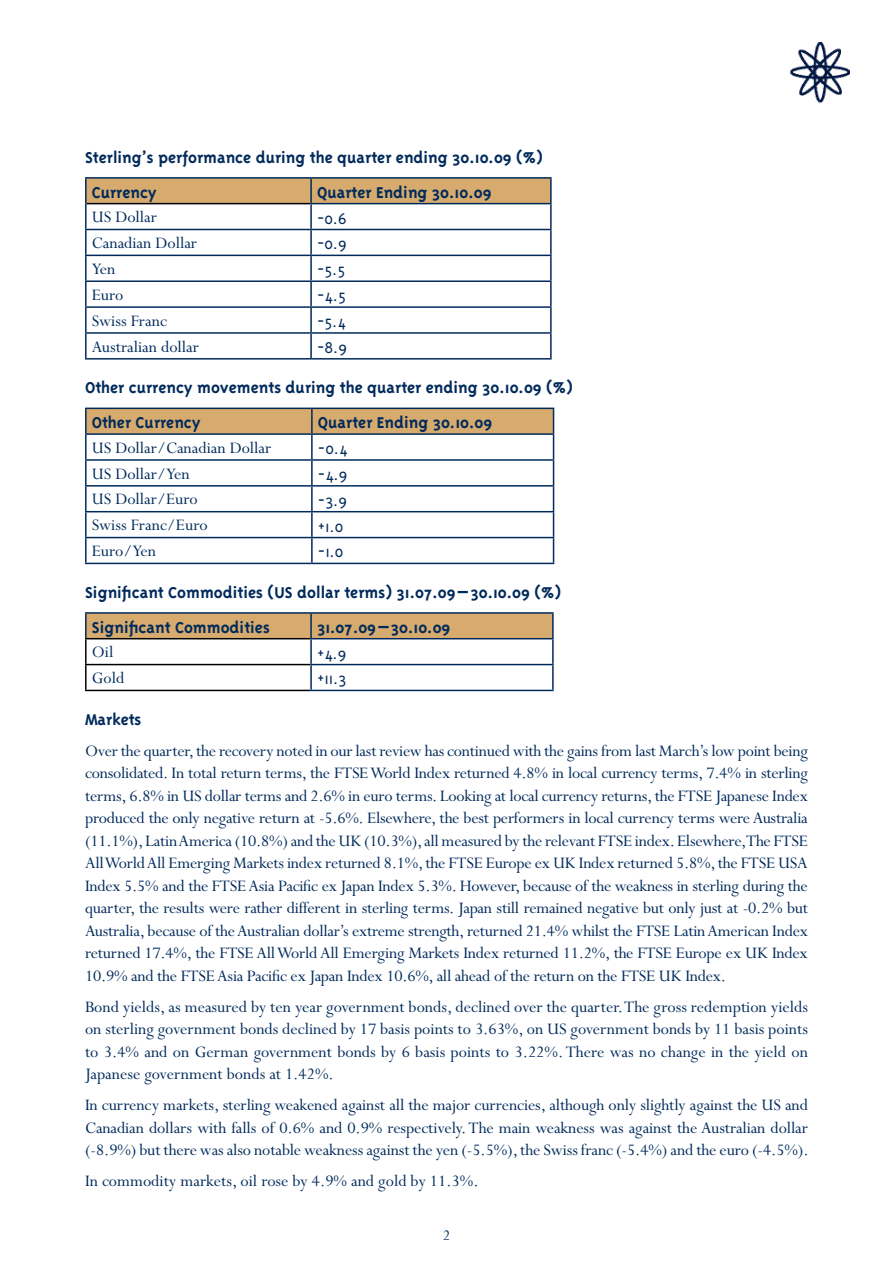
<style>
.page{position:relative;width:893px;height:1263px;background:#fff}
.page>*{position:absolute;margin:0;border:0;box-sizing:border-box;transform-origin:0 0}
.t1{font:18px/22.5px "Perpetua";color:#002a5b;text-align:justify}
.t2{font:700 18px/35px "Triplex";color:#002a5b}
.t3{font:300 18px "Triplex";color:#002a5b}
.t4{font:16.5px "Perpetua";color:#002a5b}
</style>
<div class="page">
<img style="left:790px;top:43px;width:59px;height:61px">
<div style="left:87px;top:179px;width:463px;height:24px;background:#d7ab6e"></div>
<hr style="left:87px;top:203px;width:223px;height:1px;background:#000">
<hr style="left:85px;top:229px;width:226px;height:1px;background:#002a5b">
<hr style="left:311px;top:229px;width:241px;height:1px;background:#002a5b">
<hr style="left:85px;top:255px;width:226px;height:1px;background:#002a5b">
<hr style="left:311px;top:255px;width:241px;height:1px;background:#002a5b">
<hr style="left:85px;top:280px;width:226px;height:2px;background:#002a5b">
<hr style="left:311px;top:280px;width:241px;height:2px;background:#002a5b">
<hr style="left:85px;top:306px;width:226px;height:2px;background:#002a5b">
<hr style="left:311px;top:306px;width:241px;height:2px;background:#002a5b">
<hr style="left:85px;top:332px;width:226px;height:2px;background:#002a5b">
<hr style="left:311px;top:332px;width:241px;height:2px;background:#002a5b">
<hr style="left:85px;top:204px;width:2px;height:25px;background:#002a5b">
<hr style="left:310px;top:203px;width:242px;height:1px;background:#002a5b">
<hr style="left:310px;top:204px;width:2px;height:25px;background:#002a5b">
<hr style="left:550px;top:204px;width:2px;height:25px;background:#002a5b">
<hr style="left:85px;top:230px;width:2px;height:25px;background:#002a5b">
<hr style="left:310px;top:230px;width:2px;height:25px;background:#002a5b">
<hr style="left:550px;top:230px;width:2px;height:25px;background:#002a5b">
<hr style="left:85px;top:256px;width:2px;height:24px;background:#002a5b">
<hr style="left:310px;top:256px;width:2px;height:24px;background:#002a5b">
<hr style="left:550px;top:256px;width:2px;height:24px;background:#002a5b">
<hr style="left:85px;top:282px;width:2px;height:24px;background:#002a5b">
<hr style="left:310px;top:282px;width:2px;height:24px;background:#002a5b">
<hr style="left:550px;top:282px;width:2px;height:24px;background:#002a5b">
<hr style="left:85px;top:308px;width:2px;height:24px;background:#002a5b">
<hr style="left:310px;top:308px;width:2px;height:24px;background:#002a5b">
<hr style="left:550px;top:308px;width:2px;height:24px;background:#002a5b">
<hr style="left:85px;top:334px;width:2px;height:24px;background:#002a5b">
<hr style="left:310px;top:334px;width:2px;height:24px;background:#002a5b">
<hr style="left:550px;top:334px;width:2px;height:24px;background:#002a5b">
<hr style="left:85px;top:358px;width:226px;height:2px;background:#002a5b">
<hr style="left:311px;top:358px;width:241px;height:2px;background:#002a5b">
<hr style="left:85px;top:177px;width:226px;height:2px;background:#002a5b">
<hr style="left:85px;top:179px;width:2px;height:25px;background:#002a5b">
<hr style="left:311px;top:177px;width:241px;height:2px;background:#002a5b">
<hr style="left:310px;top:179px;width:2px;height:24px;background:#002a5b">
<hr style="left:550px;top:179px;width:2px;height:24px;background:#002a5b">
<hr style="left:85px;top:459px;width:227px;height:2px;background:#002a5b">
<hr style="left:85px;top:485px;width:227px;height:2px;background:#002a5b">
<hr style="left:85px;top:511px;width:227px;height:1px;background:#002a5b">
<hr style="left:85px;top:537px;width:227px;height:1px;background:#002a5b">
<svg style="left:86px;top:408px;width:468px;height:155px"></svg>
<hr style="left:312px;top:563px;width:242px;height:1px;background:#002a5b">
<hr style="left:85px;top:433px;width:227px;height:2px;background:#002a5b">
<hr style="left:85px;top:435px;width:2px;height:24px;background:#002a5b">
<hr style="left:85px;top:461px;width:2px;height:24px;background:#002a5b">
<hr style="left:85px;top:487px;width:2px;height:24px;background:#002a5b">
<hr style="left:85px;top:512px;width:2px;height:25px;background:#002a5b">
<hr style="left:85px;top:538px;width:2px;height:25px;background:#002a5b">
<hr style="left:85px;top:563px;width:227px;height:1px;background:#002a5b">
<hr style="left:85px;top:408px;width:227px;height:1px;background:#002a5b">
<hr style="left:85px;top:409px;width:2px;height:24px;background:#002a5b">
<hr style="left:311px;top:409px;width:2px;height:24px;background:#002a5b">
<div style="left:87px;top:614px;width:465px;height:24px;background:#d7ab6e"></div>
<hr style="left:85px;top:638px;width:225px;height:1px;background:#000">
<hr style="left:85px;top:639px;width:2px;height:25px;background:#000">
<hr style="left:85px;top:664px;width:225px;height:1px;background:#000">
<hr style="left:85px;top:665px;width:2px;height:25px;background:#000">
<hr style="left:85px;top:690px;width:225px;height:1px;background:#000">
<hr style="left:310px;top:664px;width:244px;height:1px;background:#002a5b">
<hr style="left:85px;top:612px;width:226px;height:2px;background:#002a5b">
<hr style="left:85px;top:614px;width:2px;height:24px;background:#002a5b">
<hr style="left:311px;top:612px;width:243px;height:2px;background:#002a5b">
<hr style="left:310px;top:614px;width:2px;height:24px;background:#002a5b">
<hr style="left:552px;top:614px;width:2px;height:24px;background:#002a5b">
<hr style="left:310px;top:638px;width:244px;height:1px;background:#002a5b">
<hr style="left:310px;top:639px;width:2px;height:25px;background:#002a5b">
<hr style="left:552px;top:639px;width:2px;height:25px;background:#002a5b">
<hr style="left:310px;top:665px;width:2px;height:25px;background:#002a5b">
<hr style="left:552px;top:665px;width:2px;height:25px;background:#002a5b">
<hr style="left:310px;top:690px;width:244px;height:1px;background:#002a5b">
<p class="t2" style="left:92px;top:139px;width:453px;text-indent:-7px">Sterling’s performance during the quarter ending 30.10.09 (%)<br>Currency</p>
<p class="t2" style="left:317px;top:174px;width:176px">Quarter Ending 30.10.09</p>
<p class="t1" style="left:92px;top:206px;width:67px">US Dollar</p>
<p class="t3" style="left:317px;top:208px;width:31px">-0.6</p>
<p class="t1" style="left:92px;top:232px;width:107px">Canadian Dollar</p>
<p class="t3" style="left:317px;top:234px;width:31px">-0.9</p>
<p class="t1" style="left:92px;top:258px;width:25px">Yen</p>
<p class="t3" style="left:317px;top:260px;width:30px">-5.5</p>
<p class="t1" style="left:92px;top:284px;width:33px">Euro</p>
<p class="t3" style="left:317px;top:286px;width:30px">-4.5</p>
<p class="t1" style="left:92px;top:310px;width:77px">Swiss Franc</p>
<p class="t3" style="left:317px;top:311px;width:30px">-5.4</p>
<p class="t1" style="left:92px;top:336px;width:109px">Australian dollar</p>
<p class="t3" style="left:317px;top:337px;width:31px">-8.9</p>
<p class="t2" style="left:92px;top:370px;width:482px;text-indent:-7px">Other currency movements during the quarter ending 30.10.09 (%)<br>Other Currency</p>
<p class="t2" style="left:318px;top:405px;width:176px">Quarter Ending 30.10.09</p>
<p class="t1" style="left:92px;top:437px;width:181px">US Dollar/Canadian Dollar</p>
<p class="t3" style="left:318px;top:438px;width:31px">-0.4</p>
<p class="t1" style="left:92px;top:463px;width:99px">US Dollar/Yen</p>
<p class="t3" style="left:318px;top:464px;width:31px">-4.9</p>
<p class="t1" style="left:92px;top:489px;width:107px">US Dollar/Euro</p>
<p class="t3" style="left:318px;top:490px;width:30px">-3.9</p>
<p class="t1" style="left:92px;top:514px;width:117px">Swiss Franc/Euro</p>
<p class="t3" style="left:318px;top:516px;width:27px">+1.0</p>
<p class="t1" style="left:92px;top:540px;width:66px">Euro/Yen</p>
<p class="t3" style="left:318px;top:542px;width:27px">-1.0</p>
<p class="t2" style="left:92px;top:574px;width:471px;text-indent:-7px">Significant Commodities (US dollar terms) 31.07.09–30.10.09 (%)<br>Significant Commodities</p>
<p class="t2" style="left:317px;top:609px;width:135px">31.07.09–30.10.09</p>
<p class="t1" style="left:92px;top:641px;width:23px">Oil</p>
<p class="t3" style="left:317px;top:643px;width:31px">+4.9</p>
<p class="t1" style="left:92px;top:667px;width:34px">Gold</p>
<p class="t3" style="left:317px;top:669px;width:31px">+11.3</p>
<p class="t2" style="left:85px;top:701px;width:58px">Markets</p>
<p class="t1" style="left:85px;top:740px;width:724px">Over the quarter, the recovery noted in our last review has continued with the gains from last March’s low point being consolidated. In total return terms, the FTSE World Index returned 4.8% in local currency terms, 7.4% in sterling terms, 6.8% in US dollar terms and 2.6% in euro terms. Looking at local currency returns, the FTSE Japanese Index produced the only negative return at -5.6%. Elsewhere, the best performers in local currency terms were Australia (11.1%), Latin America (10.8%) and the UK (10.3%), all measured by the relevant FTSE index. Elsewhere, The FTSE All World All Emerging Markets index returned 8.1%, the FTSE Europe ex UK Index returned 5.8%, the FTSE USA Index 5.5% and the FTSE Asia Pacific ex Japan Index 5.3%. However, because of the weakness in sterling during the quarter, the results were rather different in sterling terms. Japan still remained negative but only just at -0.2% but Australia, because of the Australian dollar’s extreme strength, returned 21.4% whilst the FTSE Latin American Index returned 17.4%, the FTSE All World All Emerging Markets Index returned 11.2%, the FTSE Europe ex UK Index 10.9% and the FTSE Asia Pacific ex Japan Index 10.6%, all ahead of the return on the FTSE UK Index.</p>
<p class="t1" style="left:85px;top:996px;width:724px">Bond yields, as measured by ten year government bonds, declined over the quarter. The gross redemption yields on sterling government bonds declined by 17 basis points to 3.63%, on US government bonds by 11 basis points to 3.4% and on German government bonds by 6 basis points to 3.22%. There was no change in the yield on Japanese government bonds at 1.42%.</p>
<p class="t1" style="left:85px;top:1094px;width:725px">In currency markets, sterling weakened against all the major currencies, although only slightly against the US and Canadian dollars with falls of 0.6% and 0.9% respectively. The main weakness was against the Australian dollar (-8.9%) but there was also notable weakness against the yen (-5.5%), the Swiss franc (-5.4%) and the euro (-4.5%).</p>
<p class="t1" style="left:85px;top:1170px;width:395px">In commodity markets, oil rose by 4.9% and gold by 11.3%.</p>
<p class="t4" style="left:443px;top:1226px;width:9px">2</p>
</div>
